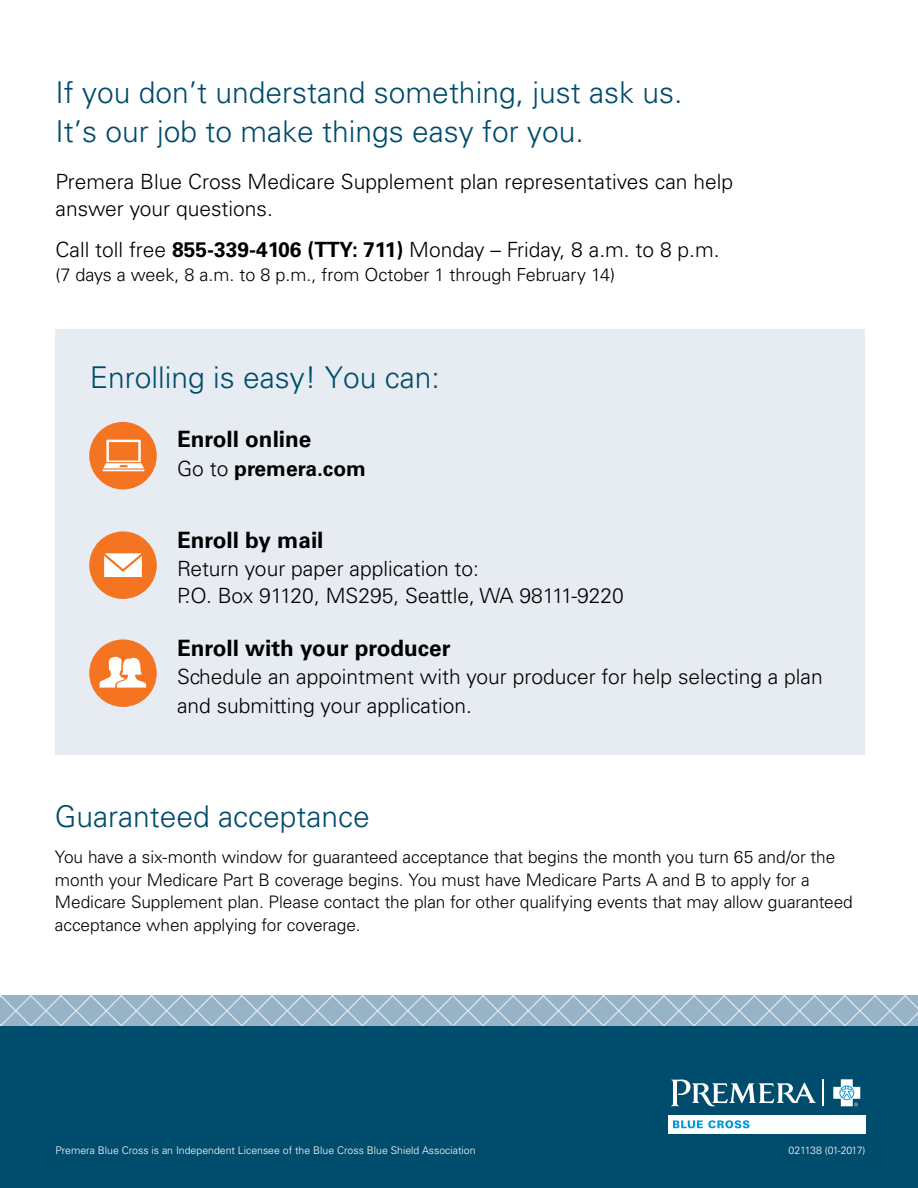
<style>
.page{position:relative;width:918px;height:1188px;background:#fff}
.page>*{position:absolute;margin:0;border:0;box-sizing:border-box;transform-origin:0 0}
.t1{font:300 30px/39px "Univers LT Std";color:#004c6c}
.t2{font:700 22.5px "Univers LT Std";color:#000}
.t3{font:300 21px/27px "Univers LT Std";color:#000}
.t4{font:700 21px "Univers LT Std";color:#000}
.t5{font:300 18px "Univers LT Std";color:#000}
.t6{font:300 17.25px/22.5px "Univers LT Std";letter-spacing:-.005em;color:#000}
.t7{font:300 10.5px "Univers LT Std";color:#fff}
.t8{font:300 10.5px "Univers LT Std";letter-spacing:-.05em;color:#fff}
.s1{font-weight:700}
.s2{font-weight:300}
</style>
<div class="page">
<div style="left:56px;top:329px;width:810px;height:426px;background:#e6ecf1"></div>
<div style="left:0;top:1024px;width:918px;height:164px;background:#004c6c"></div>
<hr style="left:822px;top:1079px;width:2px;height:27px;background:#fff">
<div style="left:668px;top:1115px;width:197px;height:18px;background:#fff"></div>
<svg style="left:671px;top:1080px;width:145px;height:26px"></svg>
<svg style="left:833px;top:1079px;width:27px;height:27px"></svg>
<svg style="left:673px;top:1120px;width:77px;height:8px"></svg>
<div style="left:89px;top:422px;width:68px;height:67px;background:#f47421;border-radius:50%"></div>
<svg style="left:102px;top:440px;width:43px;height:31px"></svg>
<div style="left:89px;top:531px;width:68px;height:68px;background:#f47421;border-radius:50%"></div>
<svg style="left:104px;top:553px;width:38px;height:24px"></svg>
<div style="left:89px;top:639px;width:68px;height:68px;background:#f47421;border-radius:50%"></div>
<svg style="left:100px;top:656px;width:47px;height:32px"></svg>
<svg style="left:0;top:996px;width:918px;height:30px"></svg>
<h1 class="t1" style="left:55px;top:73px;width:628px">If you don’t understand something, just ask us.<br>It’s our job to make things easy for you.</h1>
<p class="t3" style="left:56px;top:168px;width:679px">Premera Blue Cross Medicare Supplement plan representatives can help answer your questions.</p>
<p class="t3" style="left:56px;top:236px;width:666px">Call toll free <span class="s1">855-339-4106 (TTY: 711)</span> Monday – Friday, 8 a.m. to 8 p.m.</p>
<p class="t5" style="left:56px;top:263px;width:561px">(7 days a week, 8 a.m. to 8 p.m., from October 1 through February 14)</p>
<h1 class="t1" style="left:90px;top:357px;width:352px">Enrolling is easy! You can:</h1>
<p class="t2" style="left:177px;top:426px;width:136px">Enroll online</p>
<p class="t4" style="left:177px;top:456px;width:191px"><span class="s2">Go to</span> premera.com</p>
<p class="t2" style="left:177px;top:527px;width:148px">Enroll by mail</p>
<p class="t3" style="left:177px;top:555px;width:448px">Return your paper application to:<br>P.O. Box 91120, MS295, Seattle, WA 98111-9220</p>
<p class="t2" style="left:177px;top:635px;width:275px">Enroll with your producer</p>
<p class="t3" style="left:177px;top:663px;width:647px;line-height:28.5px">Schedule an appointment with your producer for help selecting a plan and submitting your application.</p>
<h1 class="t1" style="left:55px;top:797px;width:317px">Guaranteed acceptance</h1>
<p class="t6" style="left:55px;top:846px;width:799px">You have a six-month window for guaranteed acceptance that begins the month you turn 65 and/or the month your Medicare Part B coverage begins. You must have Medicare Parts A and B to apply for a Medicare Supplement plan. Please contact the plan for other qualifying events that may allow guaranteed acceptance when applying for coverage.</p>
<p class="t7" style="left:56px;top:1144px;width:422px">Premera Blue Cross is an Independent Licensee of the Blue Cross Blue Shield Association</p>
<p class="t8" style="left:789px;top:1144px;width:78px">021138 (01-2017)</p>
</div>
